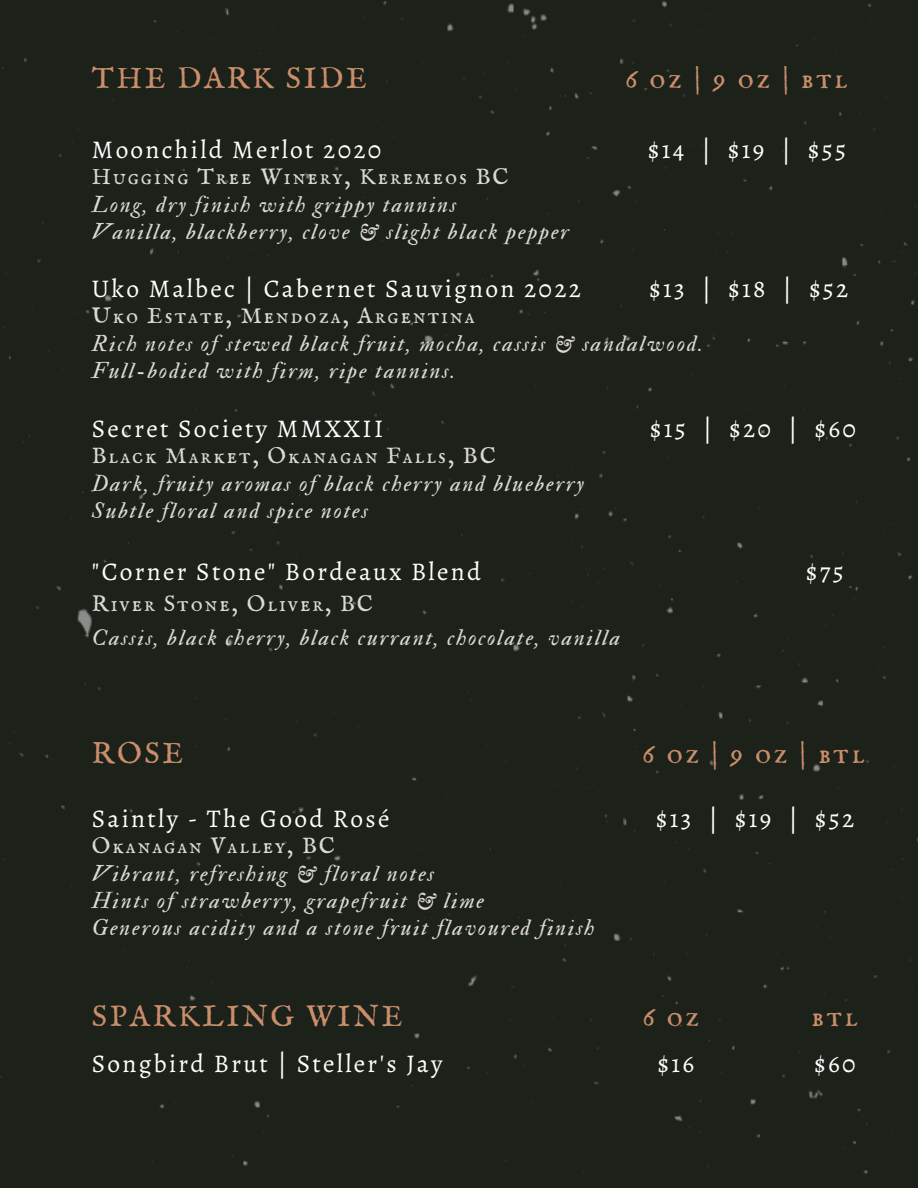
<style>
.page{position:relative;width:918px;height:1188px;background:#fff}
.page>*{position:absolute;margin:0;border:0;box-sizing:border-box;transform-origin:0 0}
.t1{font:30px "IM FELL English SC";letter-spacing:.09em;color:#cb8e6b}
.t2{font:25.5px "Alegreya";letter-spacing:.09em;color:#fff}
.t3{font:22.5px "IM FELL Double Pica Italic";letter-spacing:.09em;color:#ddd8d8}
.t4{font:22.5px "IM FELL English SC";letter-spacing:.09em;color:#ddd8d8}
</style>
<div class="page">
<div style="left:0;top:1px;width:918px;height:1174px;background:#1c211a"></div>
<p class="t1" style="left:92px;top:61px;width:277px">THE DARK SIDE</p>
<p class="t1" style="left:625px;top:61px;width:224px">6oz|9oz|btl</p>
<h1 class="t2" style="left:92px;top:132px;width:291px">Moonchild Merlot 2020</h1>
<h1 class="t2" style="left:648px;top:132px;width:200px">$14 | $19 | $55</h1>
<p class="t4" style="left:92px;top:163px;width:418px">Hugging Tree Winery, Keremeos BC</p>
<p class="t3" style="left:92px;top:191px;width:366px">Long, dry finish with grippy tannins</p>
<p class="t3" style="left:92px;top:218px;width:479px">Vanilla, blackberry, clove &amp; slight black pepper</p>
<p class="t2" style="left:92px;top:271px;width:491px">Uko Malbec | Cabernet Sauvignon 2022</p>
<p class="t2" style="left:649px;top:271px;width:201px">$13 | $18 | $52</p>
<p class="t4" style="left:92px;top:303px;width:384px">Uko Estate, Mendoza, Argentina</p>
<p class="t3" style="left:92px;top:330px;width:613px">Rich notes of stewed black fruit, mocha, cassis &amp; sandalwood.</p>
<p class="t3" style="left:92px;top:357px;width:365px">Full-bodied with firm, ripe tannins.</p>
<p class="t2" style="left:92px;top:411px;width:293px">Secret Society MMXXII</p>
<p class="t2" style="left:650px;top:411px;width:208px">$15 | $20 | $60</p>
<p class="t4" style="left:92px;top:442px;width:405px">Black Market, Okanagan Falls, BC</p>
<p class="t3" style="left:92px;top:470px;width:494px">Dark, fruity aromas of black cherry and blueberry</p>
<p class="t3" style="left:92px;top:497px;width:278px">Subtle floral and spice notes</p>
<p class="t2" style="left:92px;top:554px;width:390px">"Corner Stone" Bordeaux Blend</p>
<p class="t2" style="left:806px;top:554px;width:39px">$75</p>
<p class="t4" style="left:92px;top:591px;width:283px">River Stone, Oliver, BC</p>
<p class="t3" style="left:92px;top:624px;width:530px">Cassis, black cherry, black currant, chocolate, vanilla</p>
<p class="t1" style="left:92px;top:736px;width:93px">ROSE</p>
<p class="t1" style="left:642px;top:736px;width:224px">6oz|9oz|btl</p>
<h1 class="t2" style="left:92px;top:801px;width:299px">Saintly - The Good Rosé</h1>
<h1 class="t2" style="left:656px;top:801px;width:200px">$13 | $19 | $52</h1>
<p class="t4" style="left:92px;top:833px;width:245px">Okanagan Valley, BC</p>
<p class="t3" style="left:92px;top:860px;width:344px">Vibrant, refreshing &amp; floral notes</p>
<p class="t3" style="left:92px;top:887px;width:394px">Hints of strawberry, grapefruit &amp; lime</p>
<p class="t3" style="left:92px;top:914px;width:504px">Generous acidity and a stone fruit flavoured finish</p>
<p class="t1" style="left:92px;top:999px;width:312px">SPARKLING WINE</p>
<p class="t1" style="left:642px;top:999px;width:58px">6 oz</p>
<p class="t1" style="left:812px;top:999px;width:48px">btl</p>
<p class="t2" style="left:92px;top:1046px;width:352px">Songbird Brut | Steller's Jay</p>
<p class="t2" style="left:658px;top:1046px;width:38px">$16</p>
<p class="t2" style="left:814px;top:1046px;width:43px">$60</p>
</div>
